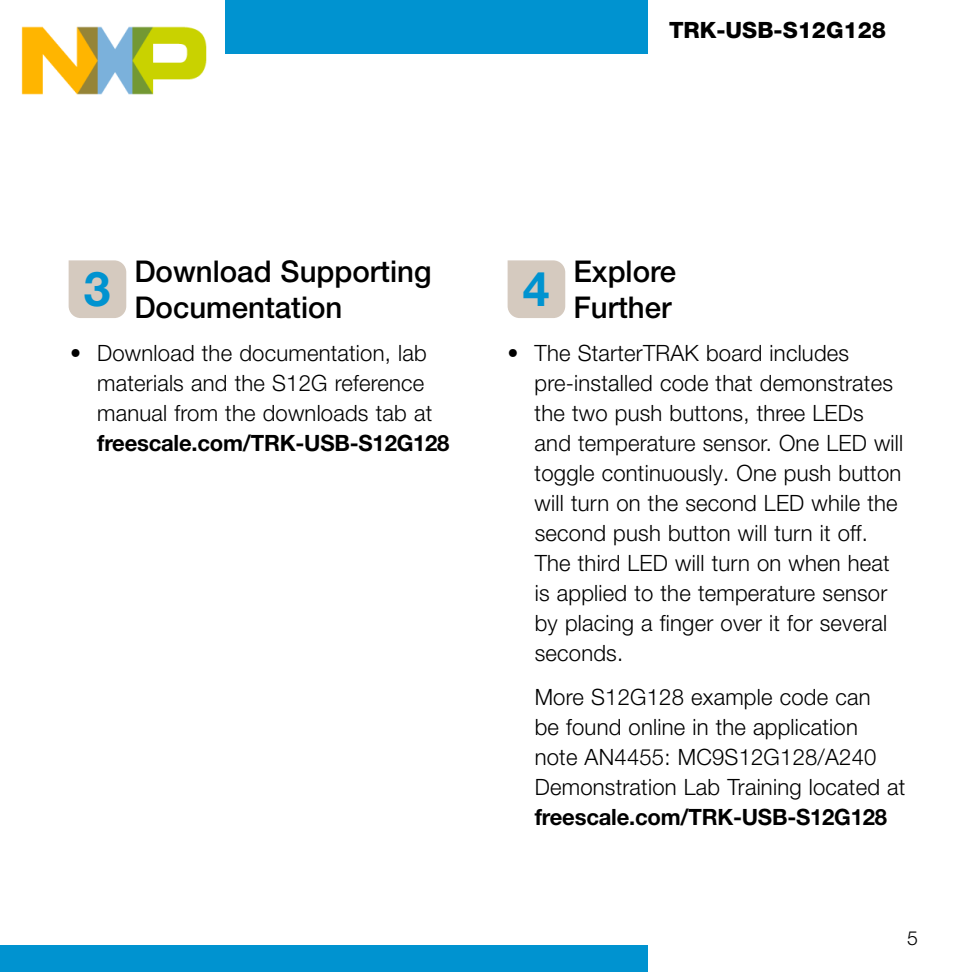
<style>
.page{position:relative;width:972px;height:972px;background:#fff}
.page>*{position:absolute;margin:0;border:0;box-sizing:border-box;transform-origin:0 0}
.t1{font:700 48px "Helvetica Neue LT Pro";color:#0093d0}
.t2{font:500 30px/36px "Helvetica Neue LT Pro";color:#000}
.t3{font:300 22.5px/30px "Helvetica Neue LT Pro";letter-spacing:.01em;color:#000}
.t4{font:700 22.5px "Helvetica Neue LT Pro";letter-spacing:-.01em;color:#000}
.t5{font:800 22.5px "Helvetica Neue LT Pro";color:#000}
.t6{font:300 19.5px "Helvetica Neue LT Pro";color:#000}
</style>
<div class="page">
<div style="left:0;top:0;width:648px;height:54px;background:#0093d0"></div>
<div style="left:0;top:945px;width:648px;height:27px;background:#0093d0"></div>
<div style="left:69px;top:260px;width:57px;height:58px;background:#d5cabf"></div>
<div style="left:508px;top:260px;width:57px;height:58px;background:#d5cabf"></div>
<img style="left:0;top:0;width:225px;height:95px">
<p class="t5" style="left:669px;top:17px;width:219px">TRK-USB-S12G128</p>
<h2 class="t2" style="left:134px;top:253px;width:299px">Download Supporting<br>Documentation</h2>
<p class="t3" style="left:97px;top:338px;width:337px;text-indent:-27px">• Download the documentation, lab materials and the S12G reference manual from the downloads tab at</p>
<p class="t4" style="left:97px;top:429px;width:354px">freescale.com/TRK-USB-S12G128</p>
<h2 class="t2" style="left:573px;top:253px;width:104px">Explore<br>Further</h2>
<p class="t3" style="left:535px;top:338px;width:370px;text-indent:-27px">• The StarterTRAK board includes pre-installed code that demonstrates the two push buttons, three LEDs and temperature sensor. One LED will toggle continuously. One push button will turn on the second LED while the second push button will turn it off.<br>The third LED will turn on when heat is applied to the temperature sensor by placing a finger over it for several seconds.</p>
<p class="t3" style="left:535px;top:681px;width:372px">More S12G128 example code can<br>be found online in the application note AN4455: MC9S12G128/A240<br>Demonstration Lab Training located at</p>
<p class="t4" style="left:535px;top:802px;width:354px">freescale.com/TRK-USB-S12G128</p>
<h1 class="t1" style="left:84px;top:259px;width:28px">3</h1>
<h1 class="t1" style="left:523px;top:259px;width:28px">4</h1>
<p class="t6" style="left:907px;top:926px;width:12px">5</p>
</div>
